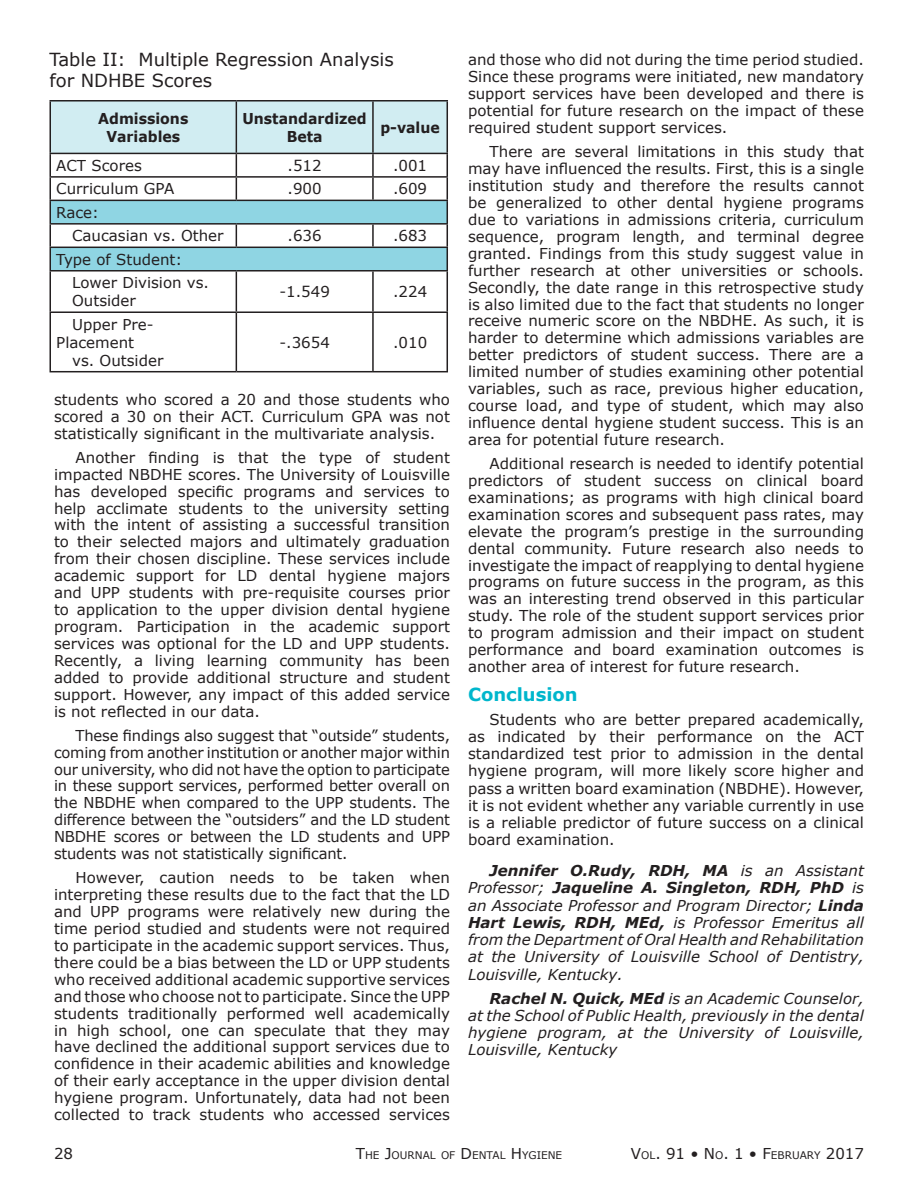
<style>
.page{position:relative;width:918px;height:1188px;background:#fff}
.page>*{position:absolute;margin:0;border:0;box-sizing:border-box;transform-origin:0 0}
.t1{font:18px/21px "Verdana";color:#231f20}
.t2{font:700 18px "Verdana";color:#00b6cc}
.t3{font:15px/17px "Verdana";color:#231f20;text-align:justify}
.t4{font:italic 15px/17.2px "Verdana";color:#231f20;text-align:justify}
.t5{font:700 15px/18px "Verdana";color:#231f20;text-align:center;scale:.94 1}
.t6{font:15px "Verdana";color:#231f20}
.t7{font:10.5px "Verdana";color:#231f20}
.s1{font-weight:700}
.s2{font-size:15px}
.s3{font-size:10.5px}
</style>
<div class="page">
<hr style="left:50px;top:100px;width:186px;height:2px;background:#231f20">
<hr style="left:236px;top:100px;width:137px;height:2px;background:#231f20">
<hr style="left:373px;top:100px;width:75px;height:2px;background:#231f20">
<svg style="left:50px;top:101px;width:398px;height:169px"></svg>
<hr style="left:50px;top:270px;width:186px;height:2px;background:#231f20">
<hr style="left:50px;top:272px;width:1px;height:39px;background:#231f20">
<hr style="left:236px;top:270px;width:137px;height:2px;background:#231f20">
<hr style="left:236px;top:272px;width:1px;height:39px;background:#231f20">
<hr style="left:373px;top:270px;width:75px;height:2px;background:#231f20">
<hr style="left:372px;top:272px;width:2px;height:39px;background:#231f20">
<hr style="left:447px;top:272px;width:1px;height:39px;background:#231f20">
<hr style="left:50px;top:311px;width:186px;height:2px;background:#231f20">
<hr style="left:50px;top:313px;width:1px;height:58px;background:#231f20">
<hr style="left:236px;top:311px;width:137px;height:2px;background:#231f20">
<hr style="left:236px;top:313px;width:1px;height:58px;background:#231f20">
<hr style="left:373px;top:311px;width:75px;height:2px;background:#231f20">
<hr style="left:372px;top:313px;width:2px;height:58px;background:#231f20">
<hr style="left:447px;top:313px;width:1px;height:58px;background:#231f20">
<hr style="left:50px;top:371px;width:186px;height:1px;background:#231f20">
<hr style="left:236px;top:371px;width:137px;height:1px;background:#231f20">
<hr style="left:373px;top:371px;width:75px;height:1px;background:#231f20">
<p class="t1" style="left:50px;top:49px;width:346px">Table II: Multiple Regression Analysis for NDHBE Scores</p>
<p class="t5" style="left:98px;top:109px;width:97px">Admissions<br>Variables</p>
<p class="t5" style="left:242px;top:109px;width:134px">Unstandardized<br>Beta</p>
<p class="t5" style="left:380px;top:118px;width:65px">p-value</p>
<p class="t3" style="left:56px;top:157px;width:87px">ACT Scores</p>
<p class="t3" style="left:288px;top:157px;width:36px">.512</p>
<p class="t3" style="left:393px;top:157px;width:36px">.001</p>
<p class="t3" style="left:56px;top:180px;width:120px">Curriculum GPA</p>
<p class="t3" style="left:288px;top:180px;width:36px">.900</p>
<p class="t3" style="left:393px;top:180px;width:36px">.609</p>
<p class="t3" style="left:72px;top:200px;width:153px;line-height:23.5px;text-indent:-16px">Race:<br>Caucasian vs. Other</p>
<p class="t3" style="left:288px;top:227px;width:36px">.636</p>
<p class="t3" style="left:393px;top:227px;width:36px">.683</p>
<p class="t3" style="left:72px;top:247px;width:138px;line-height:23.5px;text-indent:-16px">Type of Student:<br>Lower Division vs.</p>
<p class="t3" style="left:72px;top:292px;width:65px">Outsider</p>
<p class="t3" style="left:56px;top:315px;width:99px;line-height:18px;text-indent:16px">Upper Pre-<br>Placement</p>
<p class="t3" style="left:72px;top:352px;width:93px">vs. Outsider</p>
<p class="t3" style="left:279px;top:283px;width:52px">-1.549</p>
<p class="t3" style="left:393px;top:283px;width:36px">.224</p>
<p class="t3" style="left:280px;top:334px;width:52px">-.3654</p>
<p class="t3" style="left:393px;top:334px;width:36px">.010</p>
<p class="t3" style="left:54px;top:391px;width:398px">students who scored a 20 and those students who scored a 30 on their ACT. Curriculum GPA was not statistically significant in the multivariate analysis.</p>
<p class="t3" style="left:54px;top:449px;width:398px;text-indent:22px">Another finding is that the type of student impacted NBDHE scores. The University of Louisville has developed specific programs and services to help acclimate students to the university setting with the intent of assisting a successful transition to their selected majors and ultimately graduation from their chosen discipline. These services include academic support for LD dental hygiene majors and UPP students with pre-requisite courses prior to application to the upper division dental hygiene program. Participation in the academic support services was optional for the LD and UPP students.<br>Recently, a living learning community has been added to provide additional structure and student support. However, any impact of this added service is not reflected in our data.</p>
<p class="t3" style="left:54px;top:727px;width:398px;text-indent:22px">These findings also suggest that “outside” students, coming from another institution or another major within our university, who did not have the option to participate in these support services, performed better overall on the NBDHE when compared to the UPP students. The difference between the “outsiders” and the LD student NBDHE scores or between the LD students and UPP students was not statistically significant.</p>
<p class="t3" style="left:54px;top:869px;width:398px;text-indent:22px">However, caution needs to be taken when interpreting these results due to the fact that the LD and UPP programs were relatively new during the time period studied and students were not required to participate in the academic support services. Thus, there could be a bias between the LD or UPP students who received additional academic supportive services and those who choose not to participate. Since the UPP students traditionally performed well academically in high school, one can speculate that they may have declined the additional support services due to confidence in their academic abilities and knowledge of their early acceptance in the upper division dental hygiene program. Unfortunately, data had not been collected to track students who accessed services</p>
<p class="t3" style="left:468px;top:51px;width:398px">and those who did not during the time period studied.<br>Since these programs were initiated, new mandatory support services have been developed and there is potential for future research on the impact of these required student support services.</p>
<p class="t3" style="left:468px;top:143px;width:398px;text-indent:22px">There are several limitations in this study that may have influenced the results. First, this is a single institution study and therefore the results cannot be generalized to other dental hygiene programs due to variations in admissions criteria, curriculum sequence, program length, and terminal degree granted. Findings from this study suggest value in further research at other universities or schools.<br>Secondly, the date range in this retrospective study is also limited due to the fact that students no longer receive numeric score on the NBDHE. As such, it is harder to determine which admissions variables are better predictors of student success. There are a limited number of studies examining other potential variables, such as race, previous higher education, course load, and type of student, which may also influence dental hygiene student success. This is an area for potential future research.</p>
<p class="t3" style="left:468px;top:455px;width:398px;text-indent:22px">Additional research is needed to identify potential predictors of student success on clinical board examinations; as programs with high clinical board examination scores and subsequent pass rates, may elevate the program’s prestige in the surrounding dental community. Future research also needs to investigate the impact of reapplying to dental hygiene programs on future success in the program, as this was an interesting trend observed in this particular study. The role of the student support services prior to program admission and their impact on student performance and board examination outcomes is another area of interest for future research.</p>
<p class="t2" style="left:468px;top:681px;width:111px">Conclusion</p>
<p class="t3" style="left:468px;top:710px;width:398px;text-indent:22px">Students who are better prepared academically, as indicated by their performance on the ACT standardized test prior to admission in the dental hygiene program, will more likely score higher and pass a written board examination (NBDHE). However, it is not evident whether any variable currently in use is a reliable predictor of future success on a clinical board examination.</p>
<p class="t4" style="left:468px;top:862px;width:398px;text-indent:22px"><span class="s1">Jennifer O.Rudy, RDH, MA</span> is an Assistant Professor; <span class="s1">Jaqueline A. Singleton, RDH, PhD</span> is an Associate Professor and Program Director; <span class="s1">Linda Hart Lewis, RDH, MEd,</span> is Professor Emeritus all from the Department of Oral Health and Rehabilitation at the University of Louisville School of Dentistry, Louisville, Kentucky.</p>
<p class="t4" style="left:468px;top:989px;width:398px;text-indent:22px"><span class="s1">Rachel N. Quick, MEd</span> is an Academic Counselor, at the School of Public Health, previously in the dental hygiene program, at the University of Louisville, Louisville, Kentucky</p>
<p class="t6" style="left:54px;top:1143px;width:21px">28</p>
<p class="t7" style="left:356px;top:1148px;width:208px"><span class="s2">T</span>HE <span class="s2">J</span>OURNAL OF <span class="s2">D</span>ENTAL <span class="s2">H</span>YGIENE</p>
<p class="t6" style="left:631px;top:1143px;width:235px">V<span class="s3">OL</span>. 91 • N <span class="s3">O</span>. 1 • F<span class="s3">EBRUARY</span> 2017</p>
</div>
